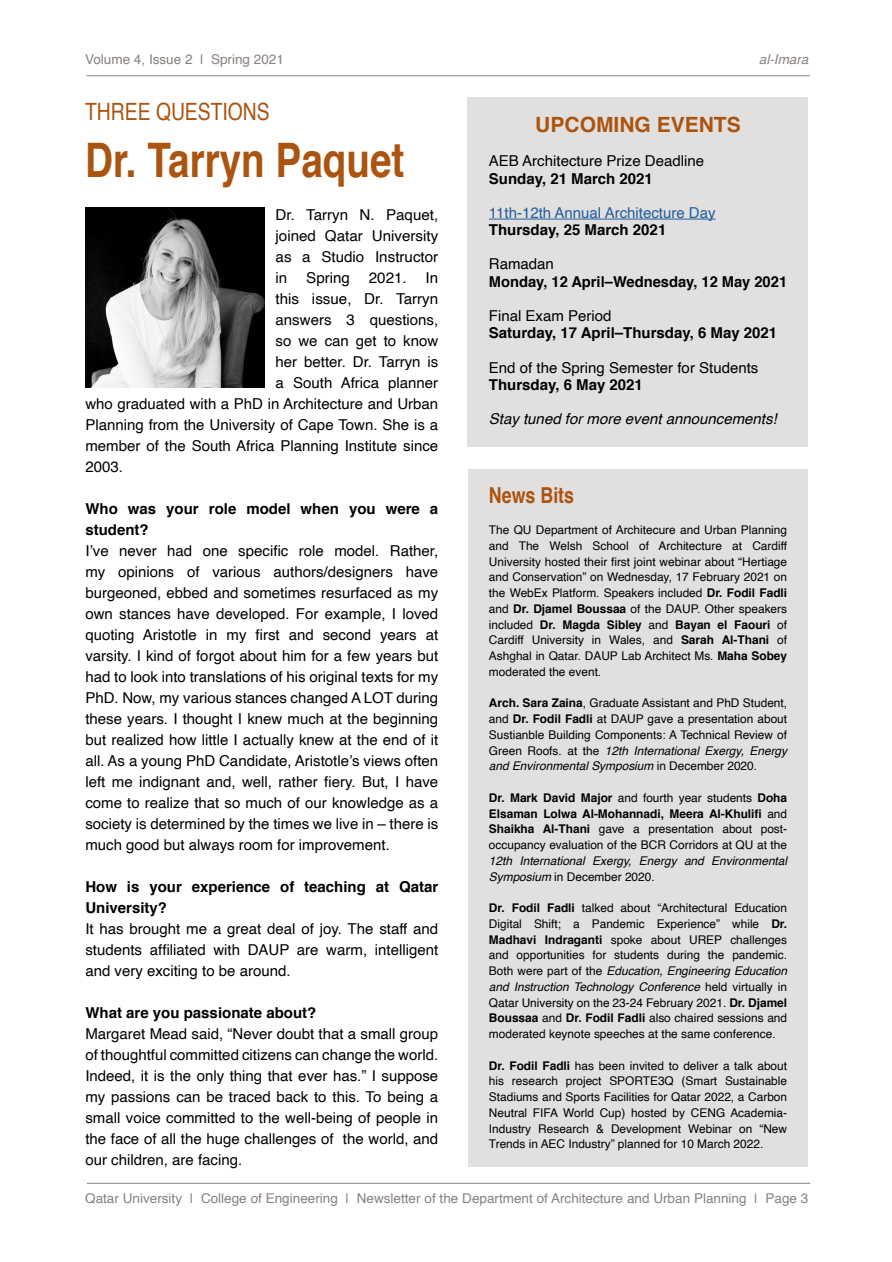
<style>
.page{position:relative;width:892px;height:1262px;background:#fff}
.page>*{position:absolute;margin:0;border:0;box-sizing:border-box;transform-origin:0 0}
.t1{font:700 47.55px "Helvetica";color:#ab5410;scale:.81 1}
.t2{font:23.85px "Helvetica";color:#ab5410;scale:.81 1}
.t3{font:700 21.9px "Helvetica";color:#ab5410;scale:.81 1}
.t4{font:700 21px "Helvetica";color:#ab5410}
.t5{font:15px/21px "Helvetica";color:#000;text-align:justify}
.t6{font:700 15px/21px "Helvetica";color:#000}
.t7{font:italic 15px "Helvetica";color:#000}
.t8{font:15px "Helvetica";color:#215e9e}
.t9{font:13.5px "Helvetica";color:#88817e}
.t10{font:italic 13.5px "Helvetica";color:#88817e}
.t11{font:12px/15.8px "Helvetica";color:#000;text-align:justify}
.t12{font:italic 12px/15.8px "Helvetica";color:#000}
.s1{font-weight:700}
.s2{font-style:italic}
.s3{font-style:normal}
</style>
<div class="page">
<hr style="left:86px;top:75px;width:723px;height:1px;background:#88817e">
<hr style="left:87px;top:1182px;width:723px;height:1px;background:#88817e">
<div style="left:467px;top:97px;width:341px;height:350px;background:#e2e0df"></div>
<hr style="left:489px;top:219px;width:226px;height:1px;background:#215e9e">
<img style="left:85px;top:208px;width:180px;height:179px">
<div style="left:468px;top:469px;width:340px;height:697px;background:#e2e0df"></div>
<p class="t9" style="left:85px;top:49px;width:200px">Volume 4, Issue 2 | Spring 2021</p>
<p class="t10" style="left:758px;top:48px;width:51px">al-Imara</p>
<h2 class="t2" style="left:85px;top:93px;width:229px">THREE QUESTIONS</h2>
<h1 class="t1" style="left:85px;top:122px;width:395px">Dr. Tarryn Paquet</h1>
<h3 class="t4" style="left:535px;top:108px;width:207px">UPCOMING EVENTS</h3>
<p class="t5" style="left:489px;top:151px;width:217px">AEB Architecture Prize Deadline</p>
<p class="t6" style="left:489px;top:168px;width:165px">Sunday, 21 March 2021</p>
<p class="t8" style="left:489px;top:201px;width:228px">11th-12th Annual Architecture Day</p>
<p class="t6" style="left:489px;top:219px;width:179px">Thursday, 25 March 2021</p>
<p class="t5" style="left:489px;top:254px;width:67px">Ramadan</p>
<p class="t6" style="left:489px;top:271px;width:300px">Monday, 12 April–Wednesday, 12 May 2021</p>
<p class="t5" style="left:489px;top:306px;width:124px">Final Exam Period</p>
<p class="t6" style="left:489px;top:322px;width:290px">Saturday, 17 April–Thursday, 6 May 2021</p>
<p class="t5" style="left:489px;top:357px;width:271px">End of the Spring Semester for Students</p>
<p class="t6" style="left:489px;top:374px;width:155px">Thursday, 6 May 2021</p>
<p class="t7" style="left:489px;top:407px;width:289px">Stay tuned for more event announcements!</p>
<p class="t5" style="left:275px;top:204px;width:164px">Dr. Tarryn N. Paquet, joined Qatar University as a Studio Instructor in</p>
<p class="t5" style="left:306px;top:267px;width:45px">Spring</p>
<p class="t5" style="left:369px;top:267px;width:39px">2021.</p>
<p class="t5" style="left:425px;top:267px;width:14px">In</p>
<p class="t5" style="left:275px;top:288px;width:164px">this issue, Dr. Tarryn</p>
<p class="t5" style="left:275px;top:309px;width:164px">answers 3 questions,</p>
<p class="t5" style="left:275px;top:330px;width:164px">so we can get to know</p>
<p class="t5" style="left:275px;top:351px;width:164px">her better. Dr. Tarryn is</p>
<p class="t5" style="left:275px;top:372px;width:164px">a South Africa planner</p>
<p class="t5" style="left:85px;top:393px;width:354px">who graduated with a PhD in Architecture and Urban</p>
<p class="t5" style="left:85px;top:414px;width:354px">Planning from the University of Cape Town. She is a</p>
<p class="t5" style="left:85px;top:435px;width:354px">member of the South Africa Planning Institute since</p>
<p class="t5" style="left:85px;top:456px;width:39px">2003.</p>
<p class="t6" style="left:85px;top:498px;width:354px">Who was your role model when you were a student?</p>
<p class="t5" style="left:85px;top:540px;width:354px">I’ve never had one specific role model. Rather, my opinions of various authors/designers have burgeoned, ebbed and sometimes resurfaced as my own stances have developed. For example, I loved quoting Aristotle in my first and second years at varsity. I kind of forgot about him for a few years but had to look into translations of his original texts for my PhD. Now, my various stances changed A LOT during these years. I thought I knew much at the beginning but realized how little I actually knew at the end of it all. As a young PhD Candidate, Aristotle’s views often left me indignant and, well, rather fiery. But, I have come to realize that so much of our knowledge as a society is determined by the times we live in – there is much good but always room for improvement.</p>
<p class="t6" style="left:85px;top:876px;width:354px">How is your experience of teaching at Qatar<br>University?</p>
<p class="t5" style="left:85px;top:918px;width:354px">It has brought me a great deal of joy. The staff and students affiliated with DAUP are warm, intelligent and very exciting to be around.</p>
<p class="t6" style="left:85px;top:1002px;width:232px">What are you passionate about?</p>
<p class="t5" style="left:85px;top:1023px;width:354px">Margaret Mead said, “Never doubt that a small group of thoughtful committed citizens can change the world.<br>Indeed, it is the only thing that ever has.” I suppose my passions can be traced back to this. To being a small voice committed to the well-being of people in the face of all the huge challenges of the world, and our children, are facing.</p>
<p class="t9" style="left:85px;top:1187px;width:724px">Qatar University | College of Engineering | Newsletter of the Department of Architecture and Urban Planning | Page 3</p>
<h3 class="t3" style="left:489px;top:477px;width:107px">News Bits</h3>
<p class="t11" style="left:489px;top:522px;width:300px">The QU Department of Architecure and Urban Planning and The Welsh School of Architecture at Cardiff University hosted their first joint webinar about “Hertiage and Conservation” on Wednesday, 17 February 2021 on the WebEx Platform. Speakers included <span class="s1">Dr. Fodil Fadli </span>and <span class="s1">Dr. Djamel Boussaa</span> of the DAUP. Other speakers included <span class="s1">Dr. Magda Sibley</span> and <span class="s1">Bayan el Faouri</span> of Cardiff University in Wales, and <span class="s1">Sarah Al-Thani</span> of Ashghal in Qatar. DAUP Lab Architect Ms. <span class="s1">Maha Sobey </span>moderated the event.</p>
<p class="t11" style="left:489px;top:695px;width:300px"><span class="s1">Arch. Sara Zaina</span>, Graduate Assistant and PhD Student, and <span class="s1">Dr. Fodil Fadli</span> at DAUP gave a presentation about Sustianble Building Components: A Technical Review of Green Roofs. at the <span class="s2">12th International Exergy, Energy and Environmental Symposium</span> in December 2020.</p>
<p class="t11" style="left:489px;top:790px;width:300px"><span class="s1">Dr. Mark David Major</span> and fourth year students <span class="s1">Doha Elsaman Lolwa Al-Mohannadi, Meera Al-Khulifi</span> and <span class="s1">Shaikha Al-Thani</span> gave a presentation about post&shy;occupancy evaluation of the BCR Corridors at QU at the</p>
<p class="t12" style="left:489px;top:853px;width:300px">12th International Exergy, Energy and Environmental<br>Symposium <span class="s3">in December 2020.</span></p>
<p class="t11" style="left:489px;top:900px;width:300px"><span class="s1">Dr. Fodil Fadli</span> talked about “Architectural Education Digital Shift; a Pandemic Experience” while <span class="s1">Dr.<br>Madhavi Indraganti</span> spoke about UREP challenges and opportunities for students during the pandemic.<br>Both were part of the <span class="s2">Education, Engineering Education and Instruction Technology Conference</span> held virtually in Qatar University on the 23-24 February 2021. <span class="s1">Dr. Djamel Boussaa</span> and <span class="s1">Dr. Fodil Fadli</span> also chaired sessions and moderated keynote speeches at the same conference.</p>
<p class="t11" style="left:489px;top:1057px;width:300px"><span class="s1">Dr. Fodil Fadli</span> has been invited to deliver a talk about his research project SPORTE3Q (Smart Sustainable Stadiums and Sports Facilities for Qatar 2022, a Carbon Neutral FIFA World Cup) hosted by CENG Academia-Industry Research &amp; Development Webinar on “New Trends in AEC Industry” planned for 10 March 2022.</p>
</div>
